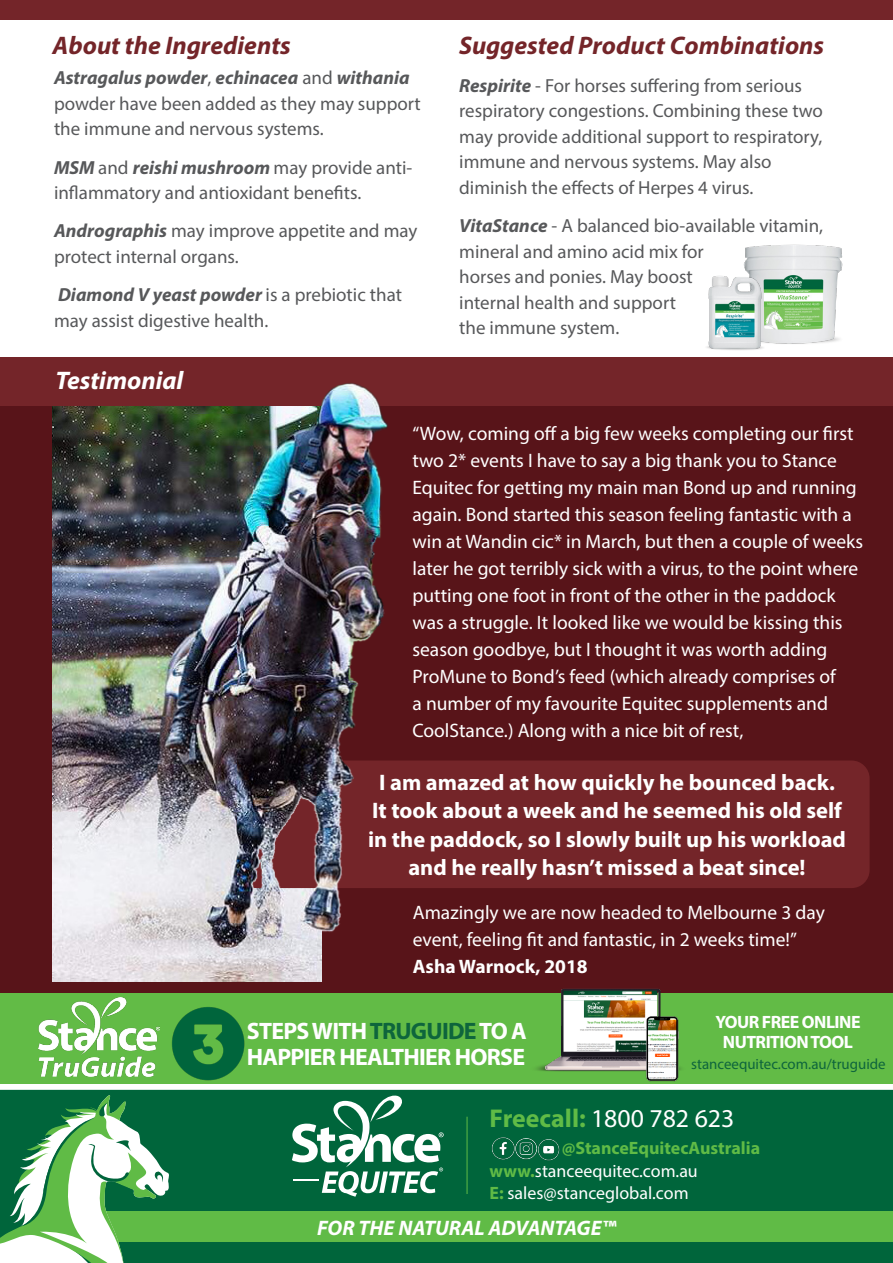
<style>
.page{position:relative;width:893px;height:1263px;background:#fff}
.page>*{position:absolute;margin:0;border:0;box-sizing:border-box;transform-origin:0 0}
.t1{font:25.8px "Myriad Pro";color:#fff}
.t2{font:italic 700 25.5px "Myriad Pro";color:#742529}
.t3{font:italic 700 25.5px "Myriad Pro";color:#fff}
.t4{font:700 23.85px/26.8px "Myriad Pro";letter-spacing:-.03em;color:#fff}
.t5{font:700 22.5px/28.5px "Myriad Pro";color:#fff;text-align:center}
.t6{font:italic 700 21px "Myriad Pro";color:#fff}
.t7{font:19.5px/27px "Myriad Pro";color:#fff}
.t8{font:18.9px/25.5px "Myriad Pro";color:#57585a}
.t9{font:17.85px "Myriad Pro";color:#fff}
.t10{font:700 17.85px/19.4px "Myriad Pro";letter-spacing:-.03em;color:#fff;text-align:center}
.t11{font:700 17.85px "Myriad Pro";color:#60bb46}
.t12{font:14.85px "Myriad Pro";color:#0e653c}
.s1{font-weight:700;font-style:italic}
.s2{font-weight:700}
.s3{color:#0e653c}
.s4{font-weight:700;color:#60bb46}
</style>
<div class="page">
<div style="left:0;top:393px;width:893px;height:645px;background:#581419"></div>
<div style="left:0;top:0;width:893px;height:19px;background:#742529"></div>
<div style="left:0;top:357px;width:893px;height:49px;background:#742529"></div>
<img style="left:52px;top:955px;width:270px;height:26px">
<div style="left:0;top:1090px;width:893px;height:173px;background:#00653b"></div>
<div style="left:46px;top:1212px;width:847px;height:30px;background:#60bb46"></div>
<svg style="left:292px;top:1095px;width:152px;height:102px"></svg>
<hr style="left:467px;top:1117px;width:1px;height:77px;background:#60bb46">
<svg style="left:0;top:1095px;width:170px;height:168px"></svg>
<img style="left:491px;top:1137px;width:20px;height:23px">
<img style="left:511px;top:1138px;width:25px;height:22px">
<img style="left:536px;top:1139px;width:24px;height:22px">
<div style="left:0;top:993px;width:893px;height:91px;background:#62bb46"></div>
<img style="left:39px;top:998px;width:120px;height:79px">
<img style="left:525px;top:989px;width:165px;height:101px">
<img style="left:171px;top:1007px;width:74px;height:74px">
<div style="left:239px;top:760px;width:631px;height:128px;background:#742529;border-radius:18px"></div>
<img style="left:52px;top:383px;width:382px;height:572px">
<img style="left:744px;top:244px;width:99px;height:100px">
<img style="left:706px;top:270px;width:65px;height:80px">
<p class="t2" style="left:52px;top:28px;width:240px">About the Ingredients</p>
<p class="t8" style="left:54px;top:65px;width:368px"><span class="s1">Astragalus powder</span>, <span class="s1">echinacea</span> and <span class="s1">withania </span>powder have been added as they may support the immune and nervous systems.</p>
<p class="t8" style="left:54px;top:154px;width:360px"><span class="s1">MSM</span> and <span class="s1">reishi mushroom</span> may provide anti&shy;inflammatory and antioxidant benefits.</p>
<p class="t8" style="left:54px;top:218px;width:365px"><span class="s1">Andrographis</span> may improve appetite and may protect internal organs.</p>
<p class="t8" style="left:54px;top:282px;width:349px"><span class="s1">Diamond V yeast powder</span> is a prebiotic that may assist digestive health.</p>
<p class="t3" style="left:56px;top:364px;width:129px">Testimonial</p>
<p class="t2" style="left:459px;top:28px;width:366px">Suggested Product Combinations</p>
<p class="t8" style="left:459px;top:72px;width:365px"><span class="s1">Respirite</span> - For horses suffering from serious respiratory congestions. Combining these two may provide additional support to respiratory, immune and nervous systems. May also diminish the effects of Herpes 4 virus.</p>
<p class="t8" style="left:459px;top:213px;width:365px"><span class="s1">VitaStance</span> - A balanced bio-available vitamin, mineral and amino acid mix for<br>horses and ponies. May boost<br>internal health and support<br>the immune system.</p>
<p class="t7" style="left:412px;top:419px;width:452px">“Wow, coming off a big few weeks completing our first two 2* events I have to say a big thank you to Stance Equitec for getting my main man Bond up and running again. Bond started this season feeling fantastic with a win at Wandin cic* in March, but then a couple of weeks later he got terribly sick with a virus, to the point where putting one foot in front of the other in the paddock was a struggle. It looked like we would be kissing this season goodbye, but I thought it was worth adding ProMune to Bond’s feed (which already comprises of<br>a number of my favourite Equitec supplements and CoolStance.) Along with a nice bit of rest,</p>
<p class="t5" style="left:368px;top:767px;width:479px">I am amazed at how quickly he bounced back.<br>It took about a week and he seemed his old self in the paddock, so I slowly built up his workload and he really hasn’t missed a beat since!</p>
<p class="t7" style="left:413px;top:899px;width:414px">Amazingly we are now headed to Melbourne 3 day event, feeling fit and fantastic, in 2 weeks time!”<br><span class="s2">Asha Warnock, 2018</span></p>
<p class="t4" style="left:247px;top:1016px;width:282px">STEPS WITH <span class="s3">TRUGUIDE</span> TO A<br>HAPPIER HEALTHIER HORSE</p>
<p class="t10" style="left:715px;top:1012px;width:147px">YOUR FREE ONLINE<br>NUTRITION TOOL</p>
<p class="t12" style="left:691px;top:1055px;width:196px">stanceequitec.com.au/truguide</p>
<p class="t1" style="left:490px;top:1103px;width:246px"><span class="s4">Freecall:</span> 1800 782 623</p>
<p class="t9" style="left:490px;top:1160px;width:210px"><span class="s4">www.</span>stanceequitec.com.au</p>
<p class="t9" style="left:490px;top:1182px;width:200px"><span class="s4">E:</span> sales@stanceglobal.com</p>
<p class="t11" style="left:562px;top:1136px;width:200px">@StanceEquitecAustralia</p>
<p class="t6" style="left:317px;top:1214px;width:301px">FOR THE NATURAL ADVANTAGE™</p>
</div>
